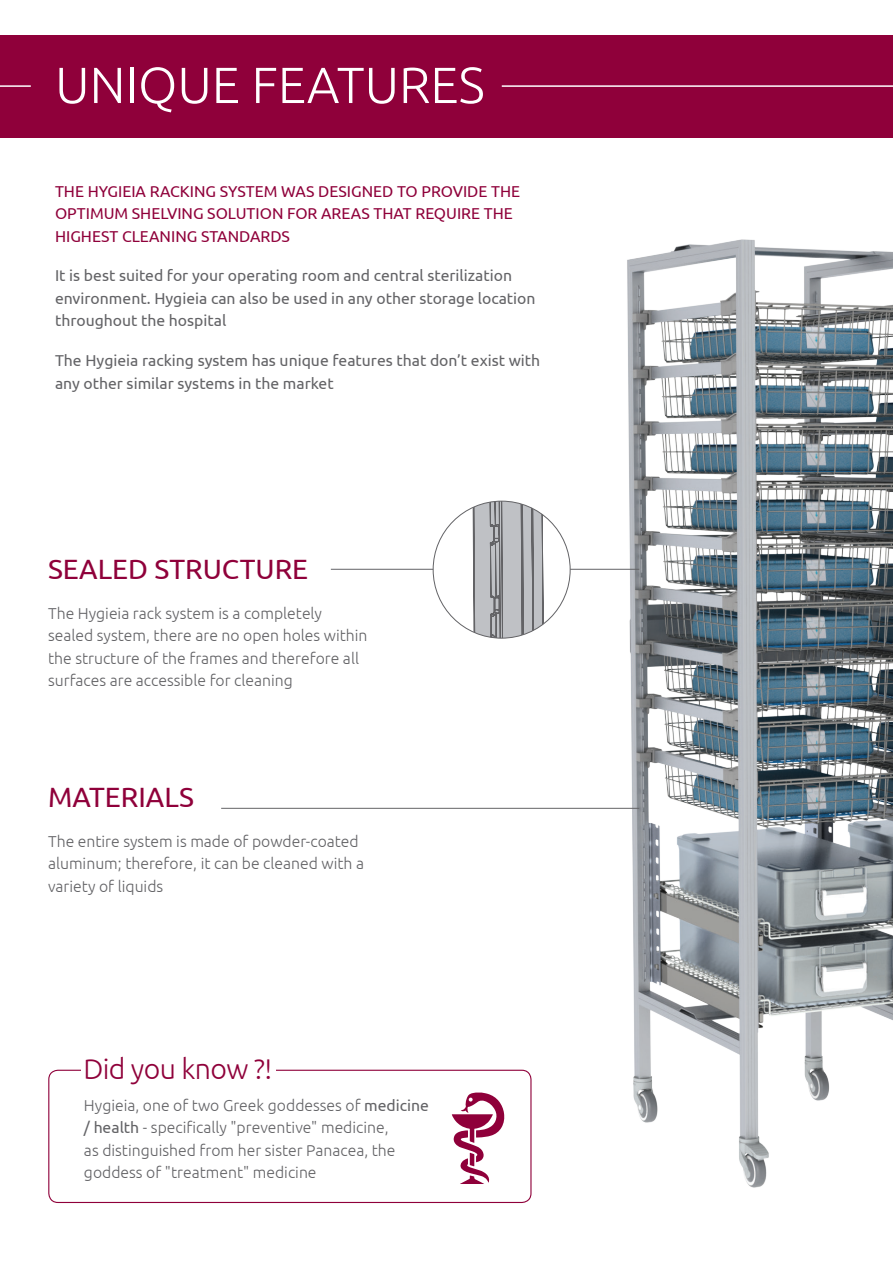
<style>
.page{position:relative;width:893px;height:1263px;background:#fff}
.page>*{position:absolute;margin:0;border:0;box-sizing:border-box;transform-origin:0 0}
.t1{font:300 50.7px "Ubuntu";color:#fff}
.t2{font:300 28.5px "Ubuntu";letter-spacing:-.02em;color:#8f003a}
.t3{font:27.9px "Ubuntu";color:#8f003a}
.t4{font:300 15.75px/22.5px "Ubuntu";color:#636366}
.t5{font:15.75px/22.5px "Ubuntu";color:#636366}
.t6{font:15.75px/22.5px "Ubuntu";color:#8f003a}
.s1{font-weight:400}
</style>
<div class="page">
<div style="left:48px;top:1070px;width:483px;height:133px;border:1px solid #8f003a;border-radius:9px"></div>
<div style="left:0;top:35px;width:893px;height:102px;background:#8f003a"></div>
<hr style="left:502px;top:85px;width:391px;height:2px;background:#fff">
<hr style="left:0;top:85px;width:31px;height:2px;background:#fff">
<img style="left:600px;top:239px;width:293px;height:949px">
<hr style="left:331px;top:569px;width:308px;height:1px;background:#636366">
<hr style="left:221px;top:808px;width:418px;height:1px;background:#636366">
<div style="left:433px;top:501px;width:137px;height:137px;background:#fff;border-radius:50%"></div>
<svg style="left:472px;top:501px;width:72px;height:137px"></svg>
<svg style="left:77px;top:1069px;width:205px;height:3px"></svg>
<svg style="left:452px;top:1092px;width:53px;height:92px"></svg>
<h1 class="t1" style="left:55px;top:54px;width:431px">UNIQUE FEATURES</h1>
<p class="t6" style="left:55px;top:180px;width:467px">THE HYGIEIA RACKING SYSTEM WAS DESIGNED TO PROVIDE THE<br>OPTIMUM SHELVING SOLUTION FOR AREAS THAT REQUIRE THE<br>HIGHEST CLEANING STANDARDS</p>
<p class="t5" style="left:55px;top:264px;width:482px">It is best suited for your operating room and central sterilization environment. Hygieia can also be used in any other storage location throughout the hospital</p>
<p class="t5" style="left:55px;top:349px;width:487px">The Hygieia racking system has unique features that don’t exist with any other similar systems in the market</p>
<h3 class="t3" style="left:48px;top:552px;width:262px">SEALED STRUCTURE</h3>
<p class="t4" style="left:48px;top:601px;width:321px">The Hygieia rack system is a completely sealed system, there are no open holes within the structure of the frames and therefore all surfaces are accessible for cleaning</p>
<h3 class="t3" style="left:48px;top:780px;width:147px">MATERIALS</h3>
<p class="t4" style="left:48px;top:829px;width:318px">The entire system is made of powder-coated aluminum; therefore, it can be cleaned with a variety of liquids</p>
<h2 class="t2" style="left:83px;top:1052px;width:190px">Did you know ?!</h2>
<p class="t4" style="left:84px;top:1093px;width:347px">Hygieia, one of two Greek goddesses of <span class="s1">medicine / health</span> - specifically "preventive" medicine,<br>as distinguished from her sister Panacea, the goddess of "treatment" medicine</p>
</div>
